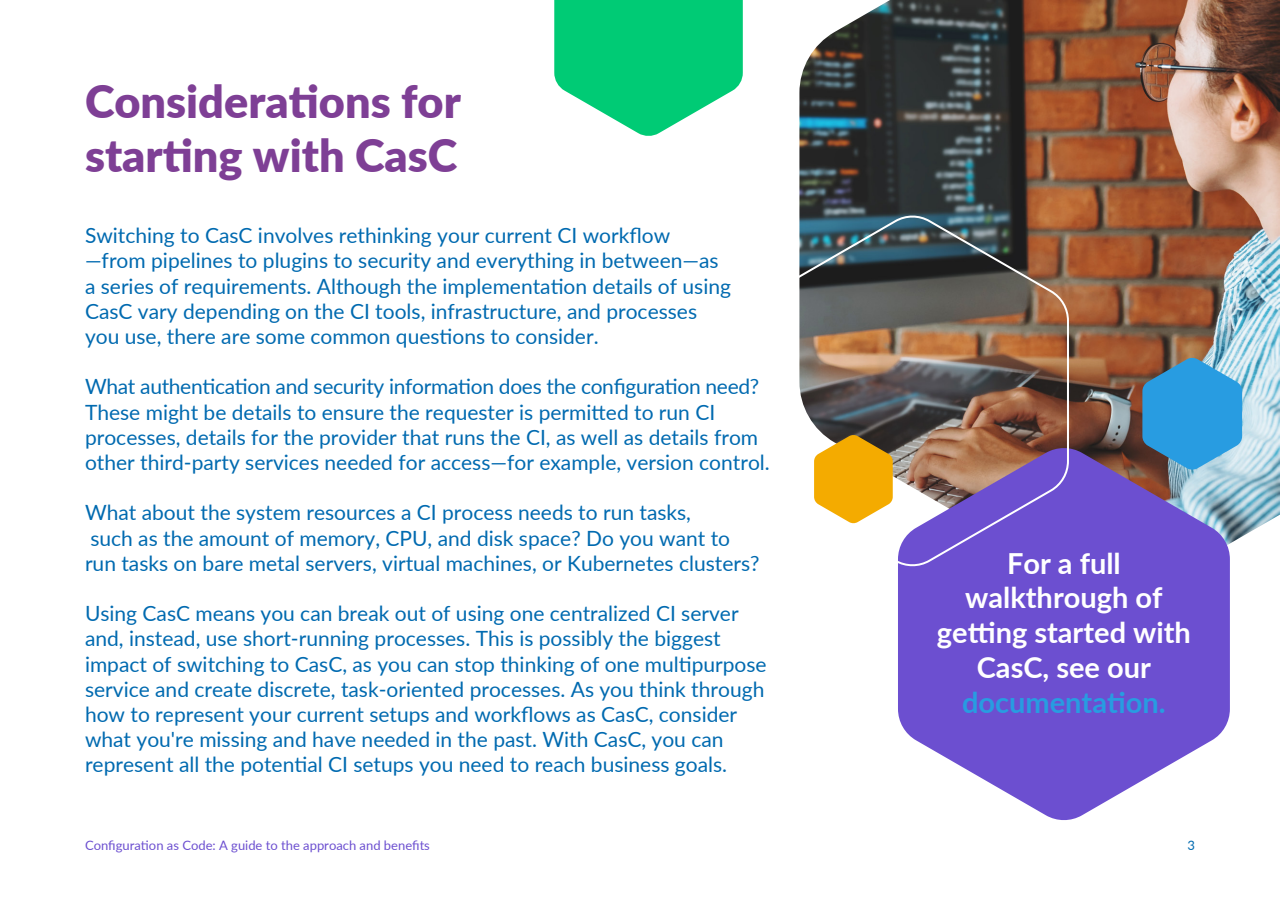
<style>
.page{position:relative;width:1280px;height:900px;background:#fff}
.page>*{position:absolute;margin:0;border:0;box-sizing:border-box;transform-origin:0 0}
.t1{font:900 45px/54px "Lato";color:#7e3f95}
.t2{font:700 29px/34.8px "Lato";color:#fff;text-align:center}
.t3{font:700 29px "Lato";color:#289ce1}
.t4{font:21px/25.2px "Lato";color:#006ab0}
.t5{font:13px "Lato";color:#6c4fd0}
.t6{font:13px "Lato";color:#006ab0}
</style>
<div class="page">
<svg style="left:554px;top:0;width:189px;height:136px"></svg>
<img style="left:799px;top:0;width:481px;height:544px">
<svg style="left:898px;top:446px;width:332px;height:374px;background:#826ad2"></svg>
<svg style="left:1142px;top:357px;width:100px;height:113px;background:#4298cc"></svg>
<img style="left:799px;top:212px;width:271px;height:357px">
<svg style="left:814px;top:435px;width:79px;height:89px"></svg>
<h1 class="t1" style="left:85px;top:72px;width:377px">Considerations for starting with CasC</h1>
<p class="t4" style="left:85px;top:222px;width:648px">Switching to CasC involves rethinking your current CI workflow —from pipelines to plugins to security and everything in between—as a series of requirements. Although the implementation details of using CasC vary depending on the CI tools, infrastructure, and processes you use, there are some common questions to consider.</p>
<p class="t4" style="left:85px;top:373px;width:686px">What authentication and security information does the configuration need?<br>These might be details to ensure the requester is permitted to run CI processes, details for the provider that runs the CI, as well as details from other third-party services needed for access—for example, version control.</p>
<p class="t4" style="left:85px;top:499px;width:676px">What about the system resources a CI process needs to run tasks,<br>such as the amount of memory, CPU, and disk space? Do you want to run tasks on bare metal servers, virtual machines, or Kubernetes clusters?</p>
<p class="t4" style="left:85px;top:600px;width:683px">Using CasC means you can break out of using one centralized CI server and, instead, use short-running processes. This is possibly the biggest impact of switching to CasC, as you can stop thinking of one multipurpose service and create discrete, task-oriented processes. As you think through how to represent your current setups and workflows as CasC, consider what you're missing and have needed in the past. With CasC, you can represent all the potential CI setups you need to reach business goals.</p>
<h2 class="t2" style="left:937px;top:544px;width:256px">For a full walkthrough of getting started with<br>CasC, see our</h2>
<h2 class="t3" style="left:962px;top:681px;width:205px">documentation.</h2>
<p class="t5" style="left:85px;top:836px;width:346px">Configuration as Code: A guide to the approach and benefits</p>
<p class="t6" style="left:1187px;top:836px;width:9px">3</p>
</div>
